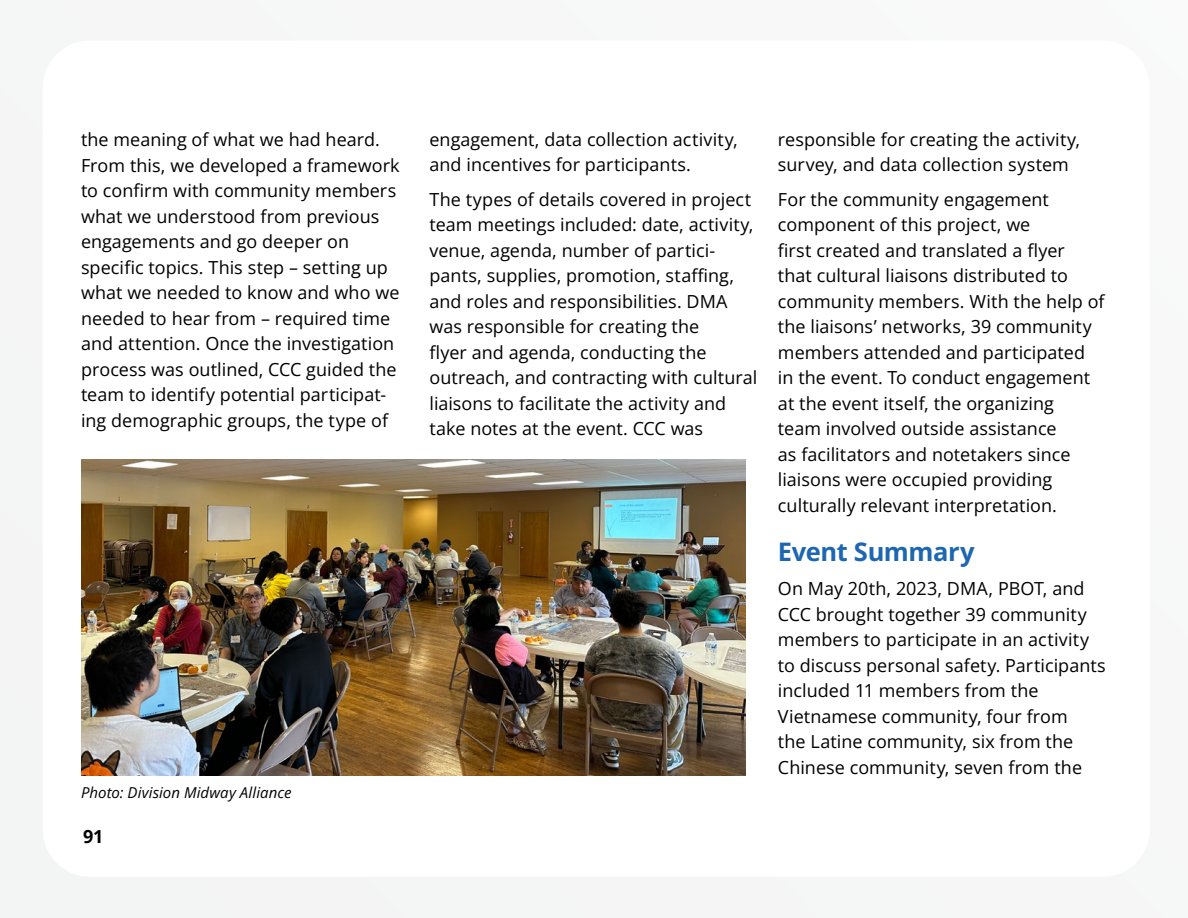
<style>
.page{position:relative;width:1188px;height:918px;background:#f6f6f6}
.page>*{position:absolute;margin:0;border:0;box-sizing:border-box;transform-origin:0 0}
.t1{font:700 25.5px "Open Sans";letter-spacing:-.02em;color:#1d67b2}
.t2{font:18px/25.5px "Open Sans";color:#000}
.t3{font:700 18px "Open Sans";color:#000}
.t4{font:italic 15px "Open Sans";letter-spacing:.005em;color:#000}
</style>
<div class="page">
<div style="left:43px;top:40px;width:1107px;height:837px;background:#fff;border-radius:47px"></div>
<img style="left:81px;top:459px;width:664px;height:317px">
<p class="t2" style="left:81px;top:127px;width:320px">the meaning of what we had heard.<br>From this, we developed a framework to confirm with community members what we understood from previous engagements and go deeper on specific topics. This step – setting up what we needed to know and who we needed to hear from – required time and attention. Once the investigation process was outlined, CCC guided the team to identify potential participat&shy;ing demographic groups, the type of</p>
<p class="t2" style="left:429px;top:126px;width:310px">engagement, data collection activity, and incentives for participants.</p>
<p class="t2" style="left:429px;top:186px;width:329px">The types of details covered in project team meetings included: date, activity, venue, agenda, number of partici&shy;pants, supplies, promotion, staffing, and roles and responsibilities. DMA was responsible for creating the<br>flyer and agenda, conducting the outreach, and contracting with cultural liaisons to facilitate the activity and take notes at the event. CCC was</p>
<p class="t4" style="left:81px;top:782px;width:212px">Photo: Division Midway Alliance</p>
<p class="t3" style="left:83px;top:825px;width:22px">91</p>
<p class="t2" style="left:778px;top:126px;width:304px">responsible for creating the activity, survey, and data collection system</p>
<p class="t2" style="left:778px;top:186px;width:328px">For the community engagement component of this project, we<br>first created and translated a flyer<br>that cultural liaisons distributed to community members. With the help of the liaisons’ networks, 39 community members attended and participated in the event. To conduct engagement at the event itself, the organizing<br>team involved outside assistance<br>as facilitators and notetakers since liaisons were occupied providing culturally relevant interpretation.</p>
<h4 class="t1" style="left:778px;top:534px;width:198px">Event Summary</h4>
<p class="t2" style="left:778px;top:575px;width:329px">On May 20th, 2023, DMA, PBOT, and CCC brought together 39 community members to participate in an activity to discuss personal safety. Participants included 11 members from the Vietnamese community, four from<br>the Latine community, six from the Chinese community, seven from the</p>
</div>
